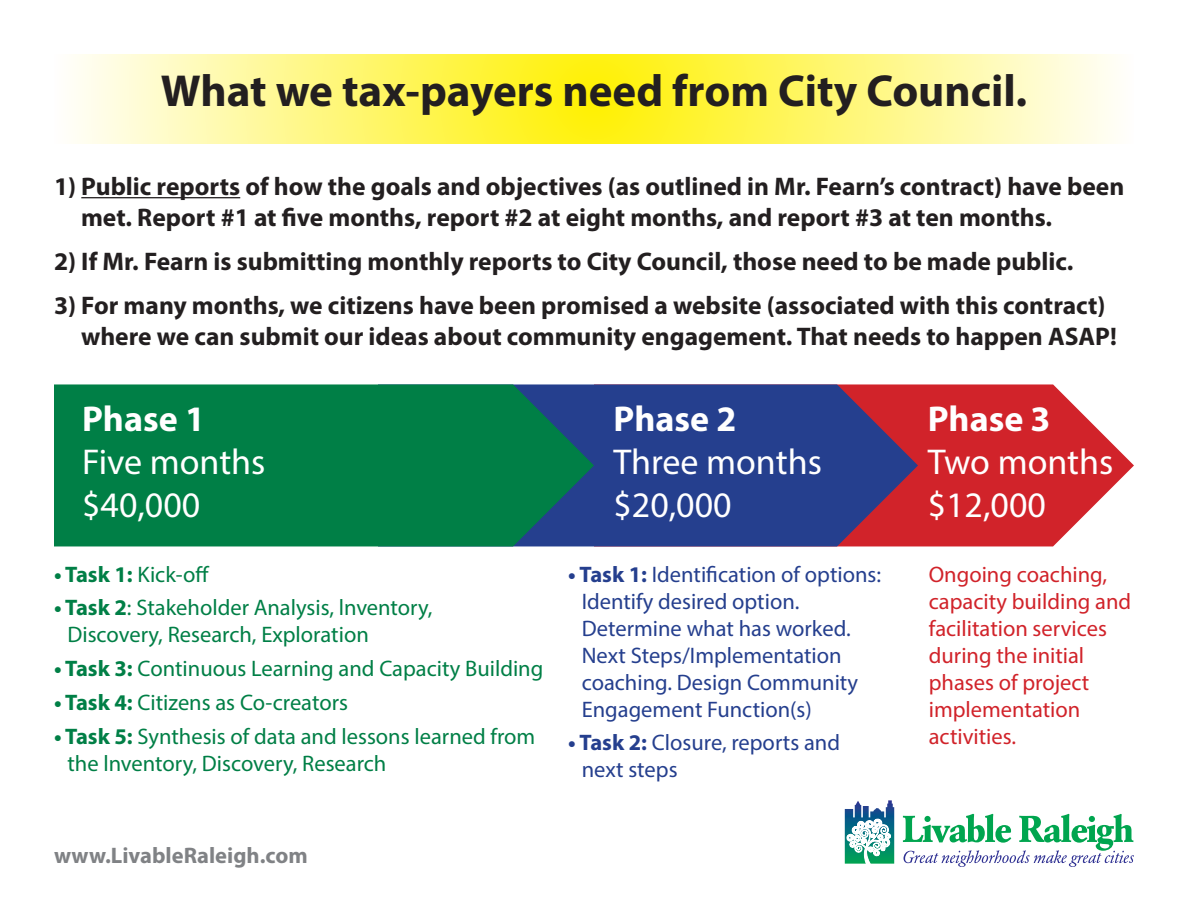
<style>
.page{position:relative;width:1188px;height:918px;background:#fff}
.page>*{position:absolute;margin:0;border:0;box-sizing:border-box;transform-origin:0 0}
.t1{font:700 45px "Myriad Pro";color:#231f20}
.t2{font:36px/43.2px "Myriad Pro";color:#fff}
.t3{font:700 25.5px/30.6px "Myriad Pro";color:#231f20}
.t4{font:22.5px/27px "Myriad Pro";color:#007f46}
.t5{font:22.5px/27px "Myriad Pro";color:#253f8e}
.t6{font:22.5px/27px "Myriad Pro";color:#d1232a}
.t7{font:700 22.5px "Myriad Pro";color:#808285}
.s1{font-weight:700}
</style>
<div class="page">
<svg style="left:918px;top:384px;width:216px;height:162px;fill:#d1232a"></svg>
<svg style="left:594px;top:384px;width:324px;height:162px;background:#3b3b81"></svg>
<svg style="left:54px;top:384px;width:540px;height:162px;background:#037a4b"></svg>
<svg style="left:903px;top:814px;width:231px;height:53px"></svg>
<svg style="left:845px;top:800px;width:46px;height:64px"></svg>
<svg style="left:74px;top:54px;width:1041px;height:90px;background:#fff77b"></svg>
<hr style="left:81px;top:197px;width:159px;height:1px;background:#231f20">
<p class="t1" style="left:161px;top:61px;width:868px">What we tax-payers need from City Council.</p>
<p class="t3" style="left:81px;top:170px;width:1045px;text-indent:-27px">1) Public reports of how the goals and objectives (as outlined in Mr. Fearn’s contract) have been met. Report #1 at five months, report #2 at eight months, and report #3 at ten months.</p>
<p class="t3" style="left:54px;top:245px;width:1021px">2) If Mr. Fearn is submitting monthly reports to City Council, those need to be made public.</p>
<p class="t3" style="left:81px;top:289px;width:1037px;text-indent:-27px">3) For many months, we citizens have been promised a website (associated with this contract) where we can submit our ideas about community engagement. That needs to happen ASAP!</p>
<p class="t2" style="left:82px;top:396px;width:185px"><span class="s1">Phase 1<br></span>Five months $40,000</p>
<p class="t2" style="left:613px;top:396px;width:210px"><span class="s1">Phase 2<br></span>Three months $20,000</p>
<p class="t2" style="left:928px;top:396px;width:187px"><span class="s1">Phase 3<br></span>Two months $12,000</p>
<p class="t4" style="left:54px;top:560px;width:157px"><span class="s1">• Task 1:</span> Kick-off</p>
<p class="t4" style="left:68px;top:594px;width:367px;text-indent:-14px"><span class="s1">• Task 2</span>: Stakeholder Analysis, lnventory,<br>Discovery, Research, Exploration</p>
<p class="t4" style="left:54px;top:655px;width:491px"><span class="s1">• Task 3:</span> Continuous Learning and Capacity Building</p>
<p class="t4" style="left:54px;top:689px;width:295px"><span class="s1">• Task 4:</span> Citizens as Co-creators</p>
<p class="t4" style="left:68px;top:722px;width:469px;text-indent:-14px"><span class="s1">• Task 5:</span> Synthesis of data and lessons learned from the lnventory, Discovery, Research</p>
<p class="t7" style="left:54px;top:840px;width:255px">www.LivableRaleigh.com</p>
<p class="t5" style="left:582px;top:560px;width:301px;text-indent:-14px"><span class="s1">• Task 1:</span> Identification of options:<br>Identify desired option.<br>Determine what has worked.<br>Next Steps/Implementation coaching. Design Community<br>Engagement Function(s)</p>
<p class="t5" style="left:582px;top:729px;width:260px;text-indent:-14px"><span class="s1">• Task 2:</span> Closure, reports and next steps</p>
<p class="t6" style="left:929px;top:560px;width:204px">Ongoing coaching, capacity building and facilitation services during the initial phases of project implementation activities.</p>
</div>
